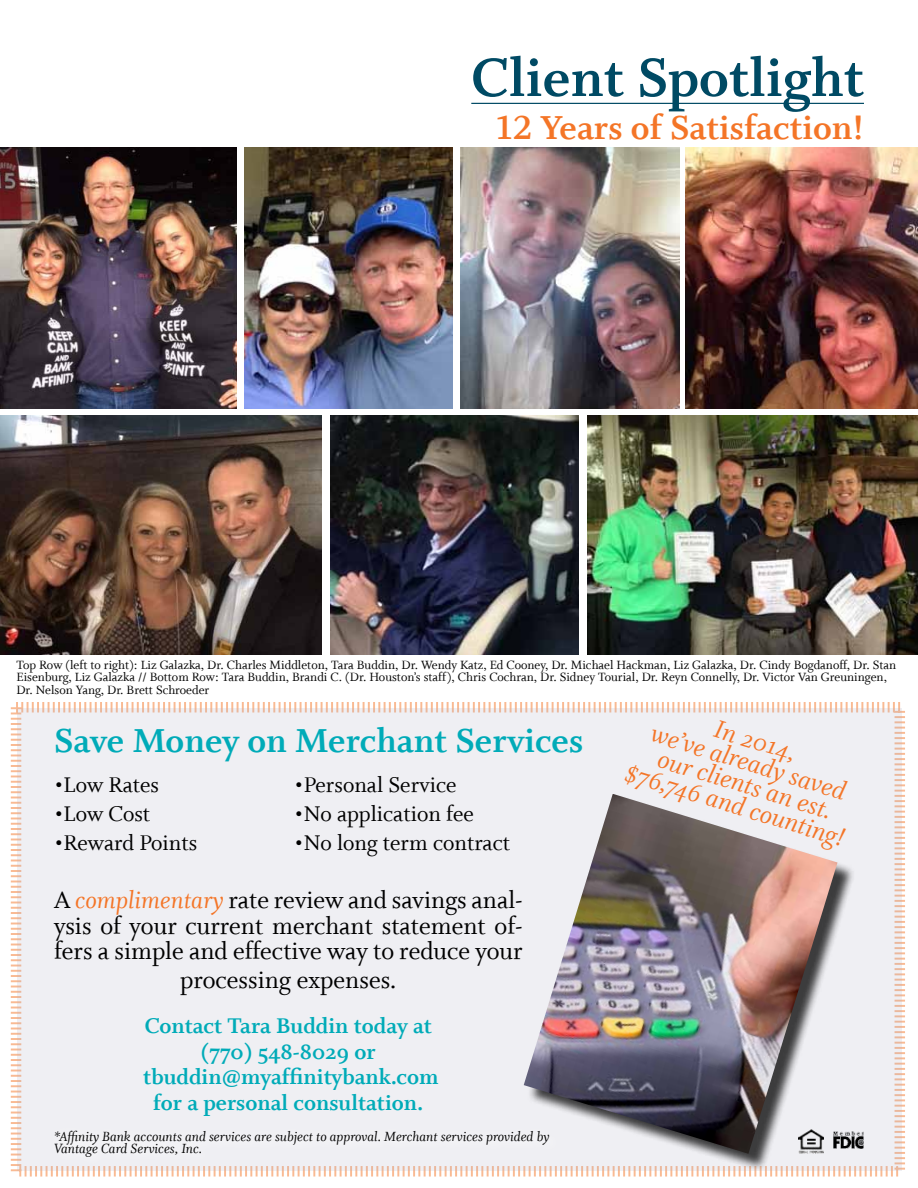
<style>
.page{position:relative;width:918px;height:1188px;background:#fff}
.page>*{position:absolute;margin:0;border:0;box-sizing:border-box;transform-origin:0 0}
.t1{font:60px "Whitman Bold LF";color:#004a64}
.t2{font:37.5px "Whitman Bold LF";color:#00abb8}
.t3{font:37.5px "Whitman Bold LF";color:#f47527}
.t4{font:28.5px/45px "Whitman Italic Os F";color:#f47527;text-align:center}
.t5{font:27px/25.5px "Whitman Roman LF";color:#000;text-align:justify}
.t6{font:24px/25.5px "Whitman Bold Os F";color:#00abb8;text-align:center}
.t7{font:24px "Whitman Roman LF";color:#000}
.t8{font:15px/12px "Whitman Italic LF";color:#000}
.t9{font:13.5px/12px "Whitman Roman LF";color:#000}
.s1{font-family:"Whitman Italic LF";color:#f47527}
</style>
<div class="page">
<img style="left:686px;top:147px;width:232px;height:262px">
<svg style="left:10px;top:702px;width:895px;height:475px"></svg>
<div style="left:17px;top:708px;width:885px;height:463px;background:#efeff3"></div>
<div style="left:527px;top:797px;width:328px;height:375px;background:#000;opacity:.75"></div>
<img style="left:524px;top:794px;width:313px;height:360px">
<hr style="left:471px;top:103px;width:393px;height:1px;background:#004a64">
<img style="left:245px;top:147px;width:207px;height:262px">
<img style="left:588px;top:416px;width:330px;height:239px">
<img style="left:0;top:416px;width:322px;height:239px">
<img style="left:330px;top:416px;width:249px;height:239px">
<img style="left:460px;top:147px;width:219px;height:262px">
<img style="left:833px;top:1131px;width:31px;height:17px">
<img style="left:799px;top:1130px;width:24px;height:24px">
<img style="left:0;top:147px;width:237px;height:262px">
<div style="left:53px;top:1128px;width:508px;height:40px;background:#fff;opacity:.75"></div>
<div style="left:46px;top:1121px;width:512px;height:45px;background:#efeff3"></div>
<h1 class="t1" style="left:471px;top:44px;width:394px">Client Spotlight</h1>
<h2 class="t3" style="left:496px;top:106px;width:369px">12 Years of Satisfaction!</h2>
<p class="t9" style="left:16px;top:659px;width:881px">Top Row (left to right): Liz Galazka, Dr. Charles Middleton, Tara Buddin, Dr. Wendy Katz, Ed Cooney, Dr. Michael Hackman, Liz Galazka, Dr. Cindy Bogdanoff, Dr. Stan<br>Eisenburg, Liz Galazka // Bottom Row: Tara Buddin, Brandi C. (Dr. Houston’s staff), Chris Cochran, Dr. sidney tourial, Dr. Reyn Connelly, Dr. Victor Van Greuningen,</p>
<p class="t9" style="left:16px;top:685px;width:194px">Dr. Nelson Yang, Dr. Brett Schroeder</p>
<h3 class="t4" style="left:678px;top:694px;width:182px;rotate:17deg">In 2014,<br>our clients an est.</h3>
<h2 class="t2" style="left:54px;top:720px;width:531px">Save Money on Merchant Services</h2>
<h3 class="t4" style="left:658px;top:711px;width:204px;rotate:17deg">we’ve already saved</h3>
<h3 class="t4" style="left:632px;top:751px;width:231px;rotate:17deg">$76,746 and counting!</h3>
<h3 class="t7" style="left:294px;top:772px;width:164px">•Personal Service</h3>
<h3 class="t7" style="left:294px;top:801px;width:181px">•No application fee</h3>
<h3 class="t7" style="left:294px;top:829px;width:218px">•No long term contract</h3>
<h3 class="t5" style="left:54px;top:888px;width:470px">A <span class="s1">complimentary</span> rate review and savings anal&shy;ysis of your current merchant statement of&shy;fers a simple and effective way to reduce your</h3>
<h3 class="t5" style="left:180px;top:968px;width:218px">processing expenses.</h3>
<h3 class="t6" style="left:143px;top:1013px;width:297px">Contact Tara Buddin today at (770) 548-8029 or tbuddin@myaffinitybank.com for a personal consultation.</h3>
<h3 class="t7" style="left:54px;top:772px;width:107px">•Low Rates</h3>
<h3 class="t7" style="left:54px;top:801px;width:98px">•Low Cost</h3>
<h3 class="t7" style="left:54px;top:829px;width:145px">•Reward Points</h3>
<p class="t8" style="left:54px;top:1130px;width:497px">*Affinity Bank accounts and services are subject to approval. Merchant services provided by<br>Vantage Card Services, Inc.</p>
</div>
